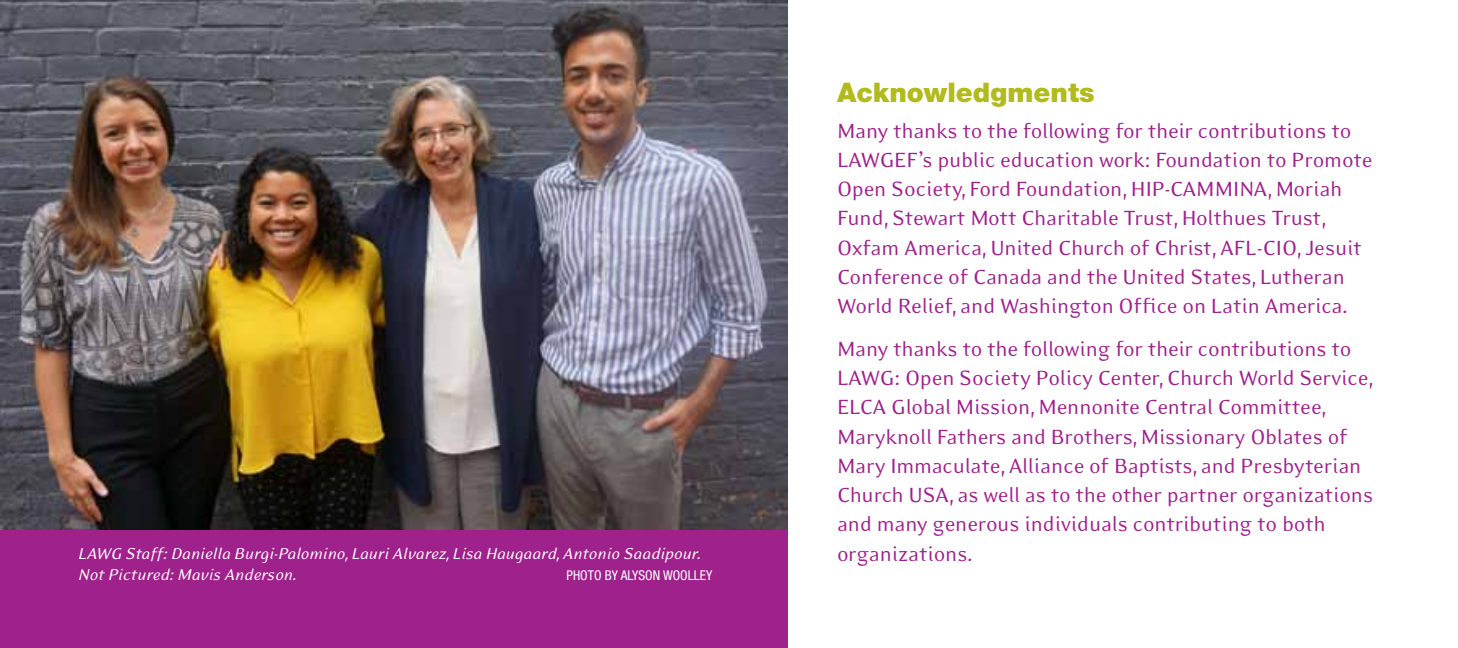
<style>
.page{position:relative;width:1458px;height:648px;background:#fff}
.page>*{position:absolute;margin:0;border:0;box-sizing:border-box;transform-origin:0 0}
.t1{font:900 27px "Helvetica Neue";color:#b2bb1e}
.t2{font:23.62px/29.2px "Eidetic Modern";letter-spacing:-.01em;color:#9f218b}
.t3{font:italic 18px "Eidetic Modern";letter-spacing:-.015em;color:#fff}
.t4{font:condensed 13.5px "Helvetica Neue";color:#fff}
</style>
<div class="page">
<div style="left:0;top:0;width:788px;height:648px;background:#9f218b"></div>
<img style="left:0;top:0;width:787px;height:530px">
<p class="t1" style="left:837px;top:76px;width:259px">Acknowledgments</p>
<p class="t2" style="left:837px;top:116px;width:537px">Many thanks to the following for their contributions to LAWGEF’s public education work: Foundation to Promote Open Society, Ford Foundation, HIP-CAMMINA, Moriah Fund, Stewart Mott Charitable Trust, Holthues Trust, Oxfam America, United Church of Christ, AFL-CIO, Jesuit Conference of Canada and the United States, Lutheran World Relief, and Washington Office on Latin America.</p>
<p class="t2" style="left:837px;top:334px;width:538px">Many thanks to the following for their contributions to LAWG: Open Society Policy Center, Church World Service, ELCA Global Mission, Mennonite Central Committee, Maryknoll Fathers and Brothers, Missionary Oblates of Mary Immaculate, Alliance of Baptists, and Presbyterian Church USA, as well as to the other partner organizations and many generous individuals contributing to both</p>
<p class="t3" style="left:78px;top:544px;width:624px">LAWG Staff: Daniella Burgi-Palomino, Lauri Alvarez, Lisa Haugaard, Antonio Saadipour.</p>
<p class="t2" style="left:837px;top:539px;width:137px">organizations.</p>
<p class="t3" style="left:78px;top:565px;width:220px">Not Pictured: Mavis Anderson.</p>
<p class="t4" style="left:567px;top:568px;width:15px">PHOTO</p>
<p class="t4" style="left:605px;top:568px;width:102px">BY ALYSO N WOO LLEY</p>
</div>
